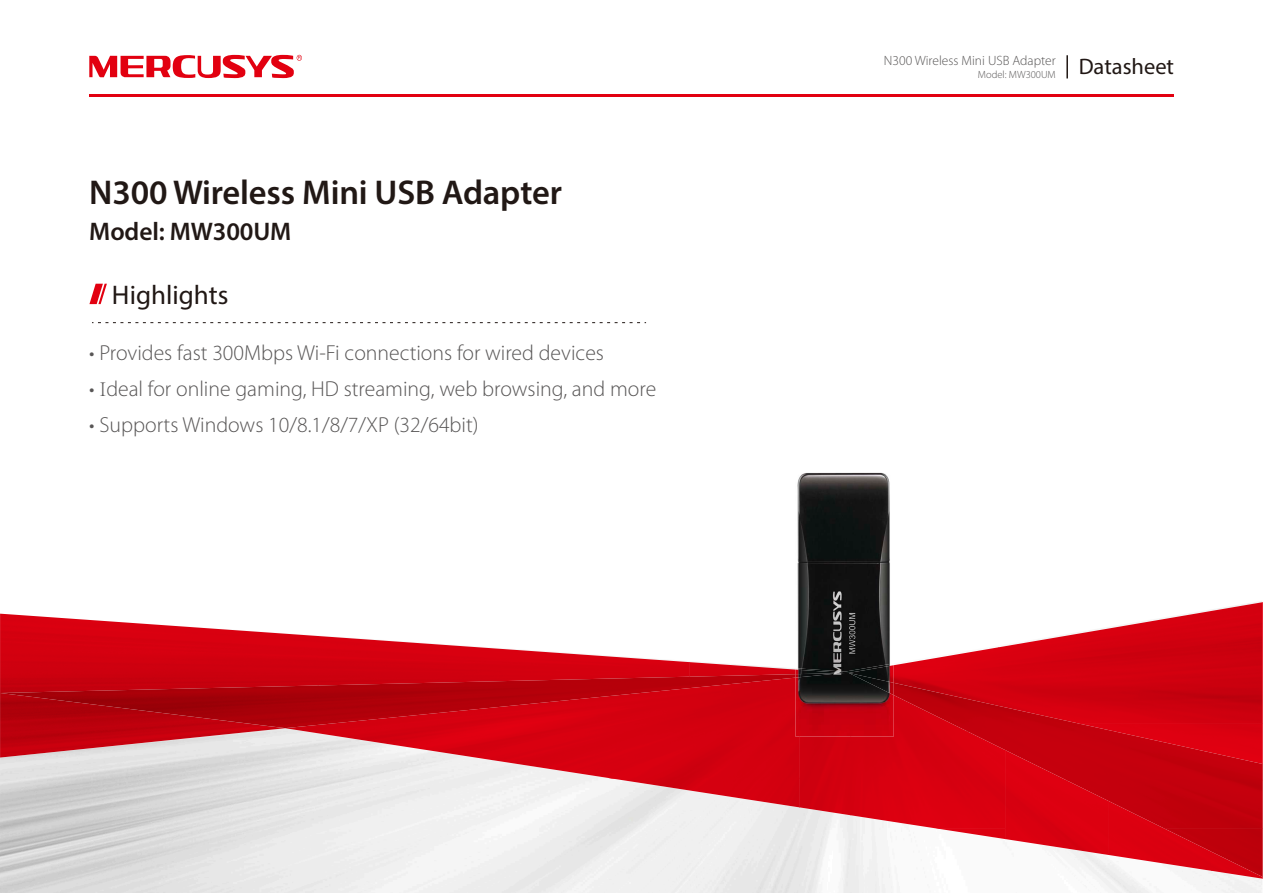
<style>
.page{position:relative;width:1263px;height:893px;background:#fff}
.page>*{position:absolute;margin:0;border:0;box-sizing:border-box;transform-origin:0 0}
.t1{font:600 34.5px "Myriad Pro";letter-spacing:-.005em;color:#211815}
.t2{font:27px "Myriad Pro";color:#211815}
.t3{font:600 25.5px "Myriad Pro";letter-spacing:-.005em;color:#211815}
.t4{font:300 21.75px "Myriad Pro";color:#585656}
.t5{font:300 13.5px "Myriad Pro";color:#585656}
.t6{font:300 10.5px "Myriad Pro";color:#585656}
.s1{font-family:"Adobe Song Std"}
</style>
<div class="page">
<svg style="left:89px;top:55px;width:213px;height:23px"></svg>
<hr style="left:89px;top:94px;width:1085px;height:2px;background:#e20010">
<hr style="left:1066px;top:55px;width:2px;height:23px;background:#211815">
<svg style="left:92px;top:322px;width:554px;height:1px"></svg>
<svg style="left:89px;top:284px;width:18px;height:20px"></svg>
<img style="left:0;top:614px;width:318px;height:144px">
<img style="left:318px;top:636px;width:372px;height:38px">
<img style="left:689px;top:662px;width:106px;height:12px">
<img style="left:285px;top:728px;width:514px;height:50px">
<div style="left:850px;top:731px;width:155px;height:98px;background:#d90010"></div>
<img style="left:799px;top:736px;width:52px;height:79px">
<img style="left:1005px;top:780px;width:103px;height:75px">
<img style="left:608px;top:778px;width:192px;height:29px">
<img style="left:1108px;top:829px;width:56px;height:42px">
<img style="left:936px;top:828px;width:70px;height:11px">
<img style="left:1211px;top:877px;width:51px;height:2px">
<img style="left:0;top:674px;width:795px;height:54px">
<img style="left:0;top:693px;width:285px;height:35px">
<hr style="left:1262px;top:602px;width:1px;height:162px;background:#e20010">
<img style="left:998px;top:602px;width:264px;height:121px">
<img style="left:894px;top:647px;width:105px;height:36px">
<img style="left:1115px;top:723px;width:147px;height:8px">
<hr style="left:1262px;top:764px;width:1px;height:113px;background:#c6000b">
<img style="left:894px;top:683px;width:221px;height:48px">
<img style="left:966px;top:731px;width:296px;height:49px">
<img style="left:1065px;top:780px;width:197px;height:49px">
<img style="left:1164px;top:828px;width:98px;height:49px">
<img style="left:797px;top:473px;width:93px;height:190px">
<img style="left:795px;top:663px;width:99px;height:73px">
<img style="left:795px;top:670px;width:48px;height:4px">
<img style="left:795px;top:673px;width:46px;height:5px">
<img style="left:849px;top:665px;width:45px;height:8px">
<img style="left:849px;top:673px;width:45px;height:22px">
<h1 class="t1" style="left:89px;top:171px;width:474px">N300 Wireless Mini USB Adapter</h1>
<p class="t3" style="left:89px;top:215px;width:204px">Model: MW300UM</p>
<p class="t2" style="left:112px;top:278px;width:118px">Highlights</p>
<p class="t4" style="left:89px;top:339px;width:516px">• Provides fast 300Mbps Wi-Fi connections for wired devices</p>
<p class="t4" style="left:89px;top:375px;width:568px">• <span class="s1">I</span>deal for online gaming, HD streaming, web browsing, and more</p>
<p class="t4" style="left:89px;top:411px;width:391px">• Supports Windows 10/8.1/8/7/XP (32/64bit)</p>
<p class="t5" style="left:884px;top:52px;width:173px">N300 Wireless Mini USB Adapter</p>
<p class="t6" style="left:978px;top:68px;width:198px">Model: MW300UM <sup>Datasheet</sup></p>
</div>
